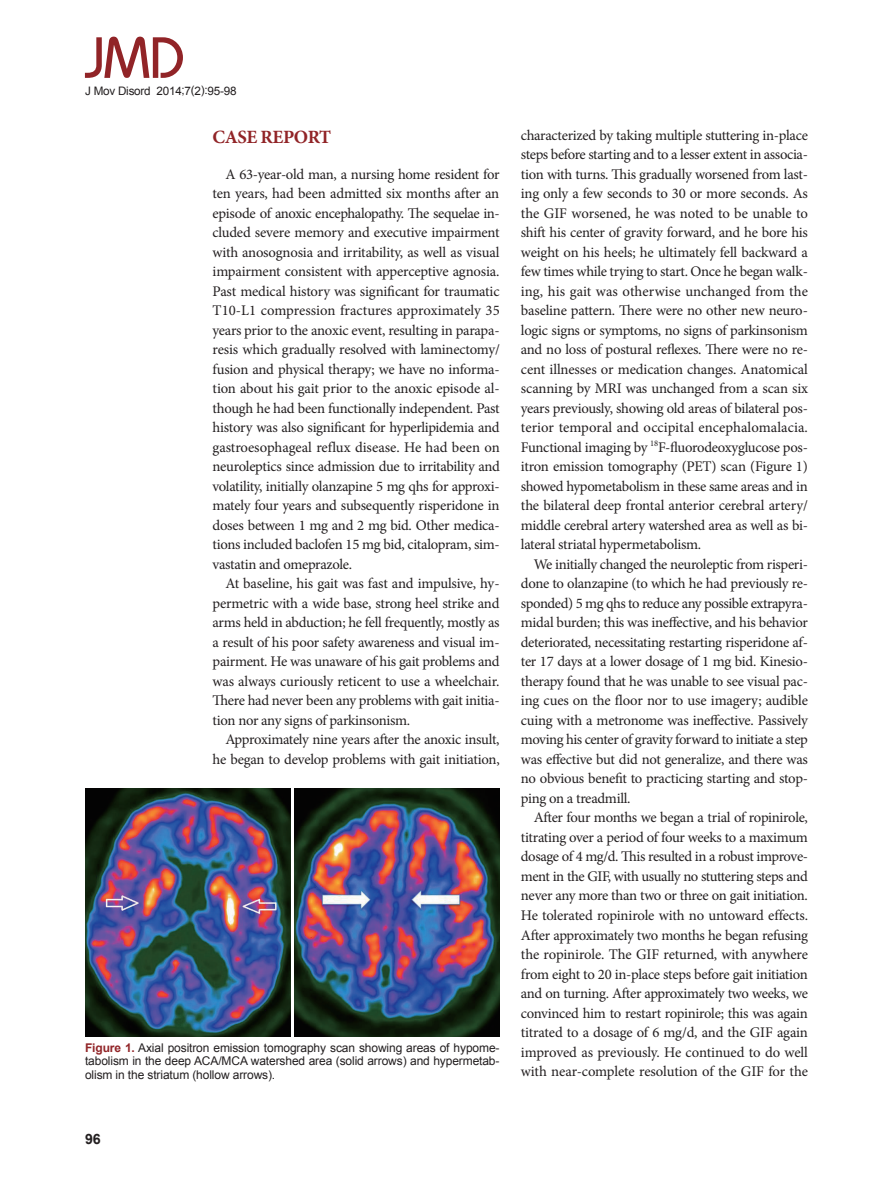
<style>
.page{position:relative;width:893px;height:1191px;background:#fff}
.page>*{position:absolute;margin:0;border:0;box-sizing:border-box;transform-origin:0 0}
.t1{font:500 57.9px "Bauhaus Std";color:#912427}
.큰제목{font:700 18.75px "Minion Pro";letter-spacing:-.025em;color:#912427}
.본문{font:14.7px/19.5px "Minion Pro";letter-spacing:-.02em;color:#231f20;text-align:justify}
.t2{font:700 14.25px "Arial";color:#231f20}
.그림제목{font:12px/13.5px "Arial";letter-spacing:-.01em;color:#231f20;text-align:justify}
.t3{font:11.7px "Arial";letter-spacing:-.02em;color:#231f20}
.s1{font-weight:700;color:#912427}
</style>
<div class="page">
<img style="left:85px;top:788px;width:205px;height:249px">
<img style="left:294px;top:788px;width:206px;height:249px">
<p class="t1" style="left:85px;top:23px;width:101px">JMD</p>
<p class="t3" style="left:85px;top:83px;width:153px">J Mov Disord 2014;7(2):95-98</p>
<p class="큰제목" style="left:213px;top:124px;width:120px">CASE REPORT</p>
<p class="본문" style="left:213px;top:164px;width:289px;text-indent:13px">A 63-year-old man, a nursing home resident for ten years, had been admitted six months after an episode of anoxic encephalopathy. The sequelae in&shy;cluded severe memory and executive impairment with anosognosia and irritability, as well as visual impairment consistent with apperceptive agnosia.<br>Past medical history was significant for traumatic T10-L1 compression fractures approximately 35 years prior to the anoxic event, resulting in parapa&shy;resis which gradually resolved with laminectomy/ fusion and physical therapy; we have no informa&shy;tion about his gait prior to the anoxic episode al&shy;though he had been functionally independent. Past history was also significant for hyperlipidemia and gastroesophageal reflux disease. He had been on neuroleptics since admission due to irritability and volatility, initially olanzapine 5 mg qhs for approxi&shy;mately four years and subsequently risperidone in doses between 1 mg and 2 mg bid. Other medica&shy;tions included baclofen 15 mg bid, citalopram, sim&shy;vastatin and omeprazole.</p>
<p class="본문" style="left:213px;top:574px;width:289px;text-indent:13px">At baseline, his gait was fast and impulsive, hy&shy;permetric with a wide base, strong heel strike and arms held in abduction; he fell frequently, mostly as a result of his poor safety awareness and visual im&shy;pairment. He was unaware of his gait problems and was always curiously reticent to use a wheelchair.<br>There had never been any problems with gait initia&shy;tion nor any signs of parkinsonism.</p>
<p class="본문" style="left:213px;top:730px;width:289px;text-align:right">Approximately nine years after the anoxic insult, he began to develop problems with gait initiation,</p>
<p class="그림제목" style="left:85px;top:1040px;width:416px"><span class="s1">Figure 1.</span> Axial positron emission tomography scan showing areas of hypome&shy;tabolism in the deep ACA/MCA watershed area (solid arrows) and hypermetab&shy;olism in the striatum (hollow arrows).</p>
<p class="t2" style="left:85px;top:1129px;width:17px">96</p>
<p class="본문" style="left:521px;top:125px;width:289px">characterized by taking multiple stuttering in-place steps before starting and to a lesser extent in associa&shy;tion with turns. This gradually worsened from last&shy;ing only a few seconds to 30 or more seconds. As the GIF worsened, he was noted to be unable to shift his center of gravity forward, and he bore his weight on his heels; he ultimately fell backward a few times while trying to start. Once he began walk&shy;ing, his gait was otherwise unchanged from the baseline pattern. There were no other new neuro&shy;logic signs or symptoms, no signs of parkinsonism and no loss of postural reflexes. There were no re&shy;cent illnesses or medication changes. Anatomical scanning by MRI was unchanged from a scan six years previously, showing old areas of bilateral pos&shy;terior temporal and occipital encephalomalacia.<br>Functional imaging by <sup>18</sup>F-fluorodeoxyglucose pos&shy;itron emission tomography (PET) scan (Figure 1) showed hypometabolism in these same areas and in the bilateral deep frontal anterior cerebral artery/ middle cerebral artery watershed area as well as bi&shy;lateral striatal hypermetabolism.</p>
<p class="본문" style="left:521px;top:554px;width:289px;text-indent:13px">We initially changed the neuroleptic from risperi&shy;done to olanzapine (to which he had previously re&shy;sponded) 5 mg qhs to reduce any possible extrapyra&shy;midal burden; this was ineffective, and his behavior deteriorated, necessitating restarting risperidone af&shy;ter 17 days at a lower dosage of 1 mg bid. Kinesio&shy;therapy found that he was unable to see visual pac&shy;ing cues on the floor nor to use imagery; audible cuing with a metronome was ineffective. Passively moving his center of gravity forward to initiate a step was effective but did not generalize, and there was no obvious benefit to practicing starting and stop&shy;ping on a treadmill.</p>
<p class="본문" style="left:521px;top:808px;width:289px;text-indent:13px">After four months we began a trial of ropinirole, titrating over a period of four weeks to a maximum dosage of 4 mg/d. This resulted in a robust improve&shy;ment in the GIF, with usually no stuttering steps and never any more than two or three on gait initiation.<br>He tolerated ropinirole with no untoward effects.<br>After approximately two months he began refusing the ropinirole. The GIF returned, with anywhere from eight to 20 in-place steps before gait initiation and on turning. After approximately two weeks, we convinced him to restart ropinirole; this was again titrated to a dosage of 6 mg/d, and the GIF again improved as previously. He continued to do well with near-complete resolution of the GIF for the</p>
</div>
